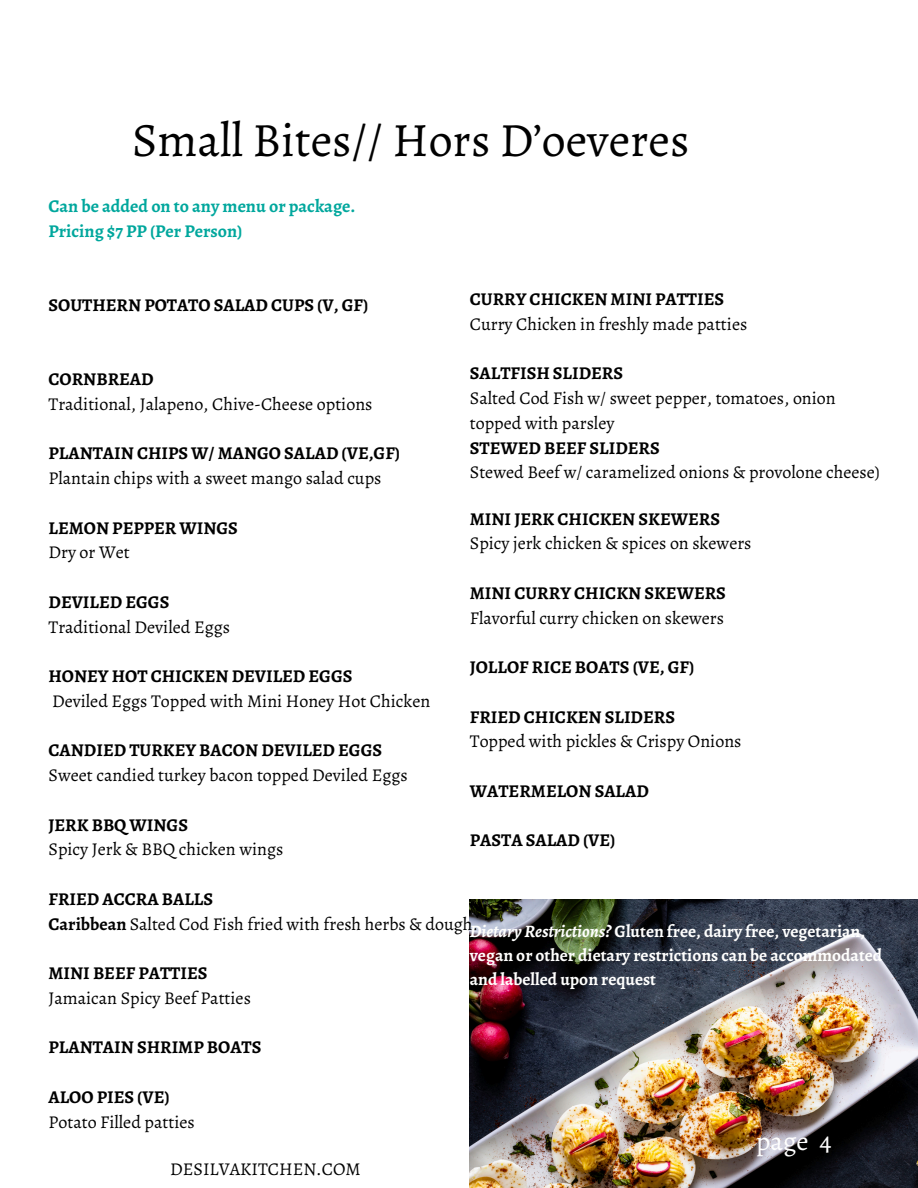
<style>
.page{position:relative;width:918px;height:1188px;background:#fff}
.page>*{position:absolute;margin:0;border:0;box-sizing:border-box;transform-origin:0 0}
.t1{font:48px "Alegreya";color:#000}
.t2{font:27px "Alegreya";color:#fff}
.t3{font:18px/24.8px "Alegreya";color:#000}
.t4{font:700 18px "Alegreya";color:#000}
.t5{font:700 18px/24.8px "Alegreya";color:#00a79d}
.t6{font:700 17.55px/23.7px "Alegreya";color:#fffffe}
.s1{font-weight:700}
.s2{font-style:italic}
</style>
<div class="page">
<img style="left:470px;top:899px;width:448px;height:289px">
<h1 class="t1" style="left:132px;top:110px;width:559px">Small Bites// Hors D’oeveres</h1>
<p class="t5" style="left:49px;top:193px;width:308px">Can be added on to any menu or package.<br>Pricing $7 PP (Per Person)</p>
<p class="t4" style="left:470px;top:287px;width:256px">CURRY CHICKEN MINI PATTIES</p>
<p class="t3" style="left:470px;top:312px;width:279px">Curry Chicken in freshly made patties</p>
<p class="t4" style="left:470px;top:361px;width:155px">SALTFISH SLIDERS</p>
<p class="t3" style="left:470px;top:386px;width:367px">Salted Cod Fish w/ sweet pepper, tomatoes, onion topped with parsley</p>
<p class="t4" style="left:470px;top:435px;width:192px">STEWED BEEF SLIDERS</p>
<p class="t3" style="left:470px;top:460px;width:411px">Stewed Beef w/ caramelized onions &amp; provolone cheese)</p>
<p class="t4" style="left:470px;top:506px;width:252px">MINI JERK CHICKEN SKEWERS</p>
<p class="t3" style="left:470px;top:531px;width:283px">Spicy jerk chicken &amp; spices on skewers</p>
<p class="t4" style="left:470px;top:580px;width:258px">MINI CURRY CHICKN SKEWERS</p>
<p class="t3" style="left:470px;top:605px;width:256px">Flavorful curry chicken on skewers</p>
<p class="t4" style="left:470px;top:655px;width:226px">JOLLOF RICE BOATS (VE, GF)</p>
<p class="t4" style="left:470px;top:704px;width:207px">FRIED CHICKEN SLIDERS</p>
<p class="t3" style="left:470px;top:729px;width:273px">Topped with pickles &amp; Crispy Onions</p>
<p class="t4" style="left:470px;top:778px;width:181px">WATERMELON SALAD</p>
<p class="t4" style="left:470px;top:828px;width:147px">PASTA SALAD (VE)</p>
<p class="t4" style="left:49px;top:292px;width:321px">SOUTHERN POTATO SALAD CUPS (V, GF)</p>
<p class="t4" style="left:49px;top:367px;width:107px">CORNBREAD</p>
<p class="t3" style="left:49px;top:391px;width:325px">Traditional, Jalapeno, Chive-Cheese options</p>
<p class="t4" style="left:49px;top:441px;width:353px">PLANTAIN CHIPS W/ MANGO SALAD (VE,GF)</p>
<p class="t3" style="left:49px;top:466px;width:334px">Plantain chips with a sweet mango salad cups</p>
<p class="t4" style="left:49px;top:515px;width:191px">LEMON PEPPER WINGS</p>
<p class="t3" style="left:49px;top:540px;width:83px">Dry or Wet</p>
<p class="t4" style="left:49px;top:589px;width:122px">DEVILED EGGS</p>
<p class="t3" style="left:49px;top:614px;width:183px">Traditional Deviled Eggs</p>
<p class="t4" style="left:49px;top:664px;width:306px">HONEY HOT CHICKEN DEVILED EGGS</p>
<p class="t3" style="left:52px;top:688px;width:380px">Deviled Eggs Topped with Mini Honey Hot Chicken</p>
<p class="t4" style="left:49px;top:738px;width:335px">CANDIED TURKEY BACON DEVILED EGGS</p>
<p class="t3" style="left:49px;top:763px;width:361px">Sweet candied turkey bacon topped Deviled Eggs</p>
<p class="t4" style="left:49px;top:812px;width:141px">JERK BBQ WINGS</p>
<p class="t3" style="left:49px;top:837px;width:236px">Spicy Jerk &amp; BBQ chicken wings</p>
<p class="t3" style="left:49px;top:886px;width:431px"><span class="s1">FRIED ACCRA BALLS<br>Caribbean</span> Salted Cod Fish fried with fresh herbs &amp; dough.</p>
<p class="t4" style="left:49px;top:961px;width:160px">MINI BEEF PATTIES</p>
<p class="t3" style="left:49px;top:985px;width:204px">Jamaican Spicy Beef Patties</p>
<p class="t4" style="left:49px;top:1035px;width:215px">PLANTAIN SHRIMP BOATS</p>
<p class="t4" style="left:49px;top:1084px;width:123px">ALOO PIES (VE)</p>
<p class="t3" style="left:49px;top:1109px;width:148px">Potato Filled patties</p>
<p class="t6" style="left:470px;top:919px;width:414px"><span class="s2">Dietary Restrictions?</span> Gluten free, dairy free, vegetarian, vegan or other dietary restrictions can be accommodated and labelled upon request</p>
<p class="t3" style="left:170px;top:1157px;width:192px">DESILVAKITCHEN.COM</p>
<h2 class="t2" style="left:756px;top:1124px;width:77px">page 4</h2>
</div>
